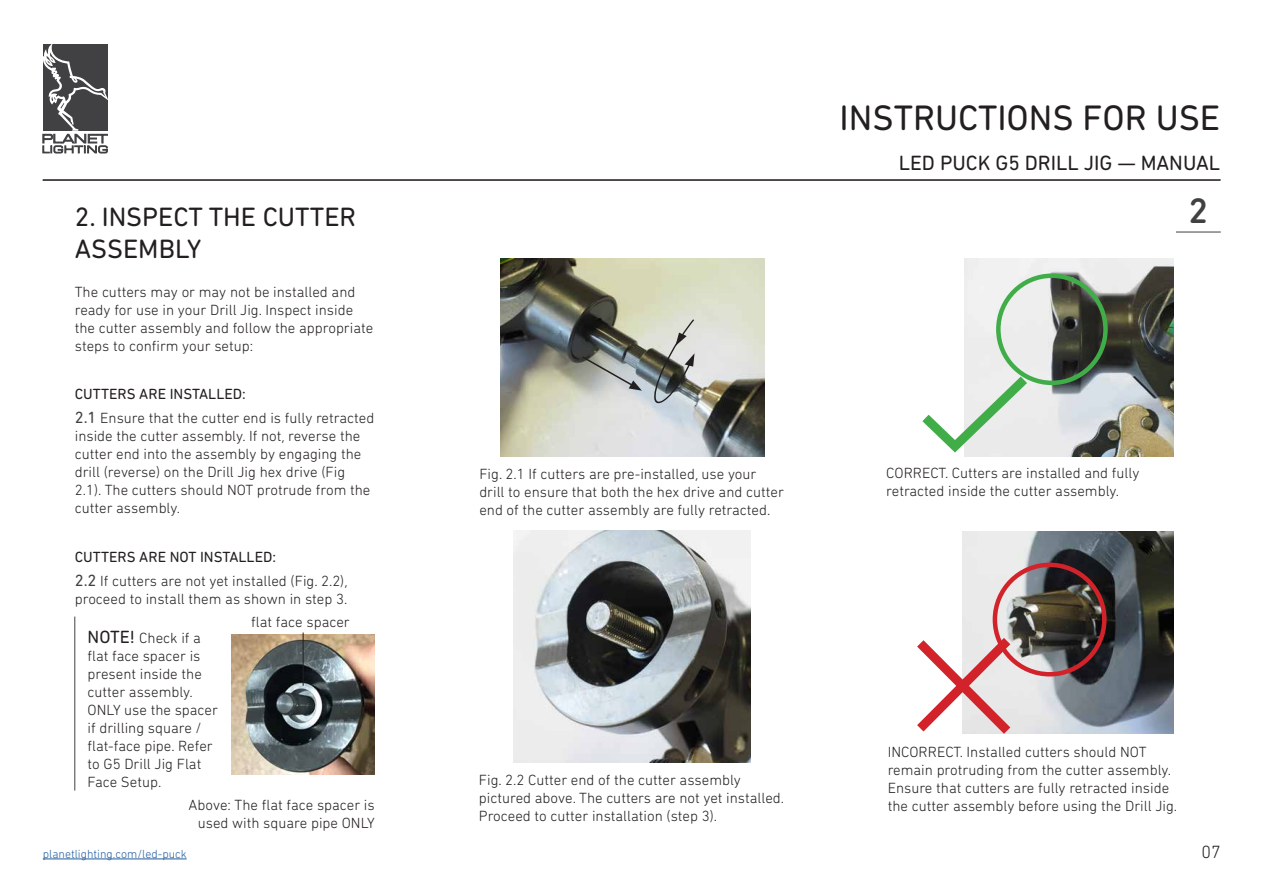
<style>
.page{position:relative;width:1263px;height:893px;background:#fff}
.page>*{position:absolute;margin:0;border:0;box-sizing:border-box;transform-origin:0 0}
.t1{font:36px "DIN Next Rounded LT Pro";color:#231f20}
.t2{font:500 36px "DIN Next Rounded LT Pro";color:#414142}
.t3{font:27px/32.4px "DIN Next Rounded LT Pro";color:#231f20}
.t4{font:21px "DIN Next Rounded LT Pro";color:#231f20}
.t5{font:300 18px "DIN Next Rounded LT Pro";color:#231f20}
.t6{font:300 15px/18px "DIN Next Rounded LT Pro";color:#231f20}
.t7{font:300 12px "DIN Next Rounded LT Pro";color:#215e9f}
.s1{font-weight:400}
.s2{font-weight:400;font-size:16.5px;color:#414142}
.s3{font-weight:400;font-size:18px}
</style>
<div class="page">
<hr style="left:43px;top:859px;width:144px;height:1px;background:#215e9f">
<svg style="left:42px;top:44px;width:66px;height:109px"></svg>
<hr style="left:75px;top:617px;width:1px;height:174px;background:#414142">
<img style="left:232px;top:634px;width:143px;height:141px">
<img style="left:513px;top:531px;width:238px;height:232px">
<hr style="left:43px;top:180px;width:1178px;height:1px;background:#231f20">
<hr style="left:1176px;top:232px;width:45px;height:1px;background:#414142">
<img style="left:964px;top:259px;width:209px;height:197px">
<svg style="left:922px;top:367px;width:115px;height:90px"></svg>
<div style="left:996px;top:273px;width:112px;height:112px;border:4px solid #41ad49;border-radius:50%"></div>
<img style="left:962px;top:531px;width:211px;height:203px">
<svg style="left:917px;top:628px;width:103px;height:106px"></svg>
<div style="left:993px;top:563px;width:113px;height:113px;border:4px solid #d2232a;border-radius:50%"></div>
<img style="left:500px;top:258px;width:264px;height:198px">
<svg style="left:580px;top:355px;width:62px;height:36px;background:#a1a6a5"></svg>
<svg style="left:648px;top:318px;width:49px;height:91px;background:#a3a6a3"></svg>
<hr style="left:303px;top:632px;width:1px;height:54px;background:#231f20">
<h1 class="t1" style="left:839px;top:97px;width:382px">INSTRUCTIONS FOR USE</h1>
<h3 class="t4" style="left:899px;top:151px;width:323px">LED PUCK G5 DRILL JIG — MANUAL</h3>
<h2 class="t3" style="left:75px;top:200px;width:283px">2. INSPECT THE CUTTER<br>ASSEMBLY</h2>
<h1 class="t2" style="left:1188px;top:190px;width:21px">2</h1>
<p class="t6" style="left:75px;top:282px;width:300px">The cutters may or may not be installed and ready for use in your Drill Jig. Inspect inside the cutter assembly and follow the appropriate steps to confirm your setup:</p>
<p class="t6" style="left:75px;top:382px;width:301px;line-height:24px"><span class="s1">CUTTERS ARE INSTALLED:<br></span><span class="s2">2.1</span> Ensure that the cutter end is fully retracted</p>
<p class="t6" style="left:75px;top:427px;width:297px">inside the cutter assembly. If not, reverse the cutter end into the assembly by engaging the drill (reverse) on the Drill Jig hex drive (Fig 2.1). The cutters should NOT protrude from the cutter assembly.</p>
<p class="t6" style="left:75px;top:545px;width:274px;line-height:24px"><span class="s1">CUTTERS ARE NOT INSTALLED:<br></span><span class="s2">2.2</span> If cutters are not yet installed (Fig. 2.2),</p>
<p class="t6" style="left:75px;top:590px;width:274px">proceed to install them as shown in step 3.</p>
<p class="t6" style="left:88px;top:629px;width:132px"><span class="s3">NOTE!</span> Check if a flat face spacer is present inside the cutter assembly.<br>ONLY use the spacer if drilling square / flat-face pipe. Refer to G5 Drill Jig Flat<br>Face Setup.</p>
<p class="t6" style="left:251px;top:613px;width:100px">flat face spacer</p>
<p class="t6" style="left:189px;top:795px;width:188px;text-align:right">Above: The flat face spacer is used with square pipe ONLY</p>
<p class="t6" style="left:479px;top:464px;width:306px">Fig. 2.1 If cutters are pre-installed, use your drill to ensure that both the hex drive and cutter end of the cutter assembly are fully retracted.</p>
<p class="t6" style="left:886px;top:464px;width:255px">CORRECT. Cutters are installed and fully retracted inside the cutter assembly.</p>
<p class="t6" style="left:479px;top:771px;width:307px">Fig. 2.2 Cutter end of the cutter assembly pictured above. The cutters are not yet installed.<br>Proceed to cutter installation (step 3).</p>
<p class="t6" style="left:888px;top:742px;width:291px">INCORRECT. Installed cutters should NOT remain protruding from the cutter assembly.<br>Ensure that cutters are fully retracted inside the cutter assembly before using the Drill Jig.</p>
<p class="t7" style="left:43px;top:847px;width:145px">planetlighting.com/led-puck</p>
<p class="t5" style="left:1201px;top:841px;width:21px">07</p>
</div>
